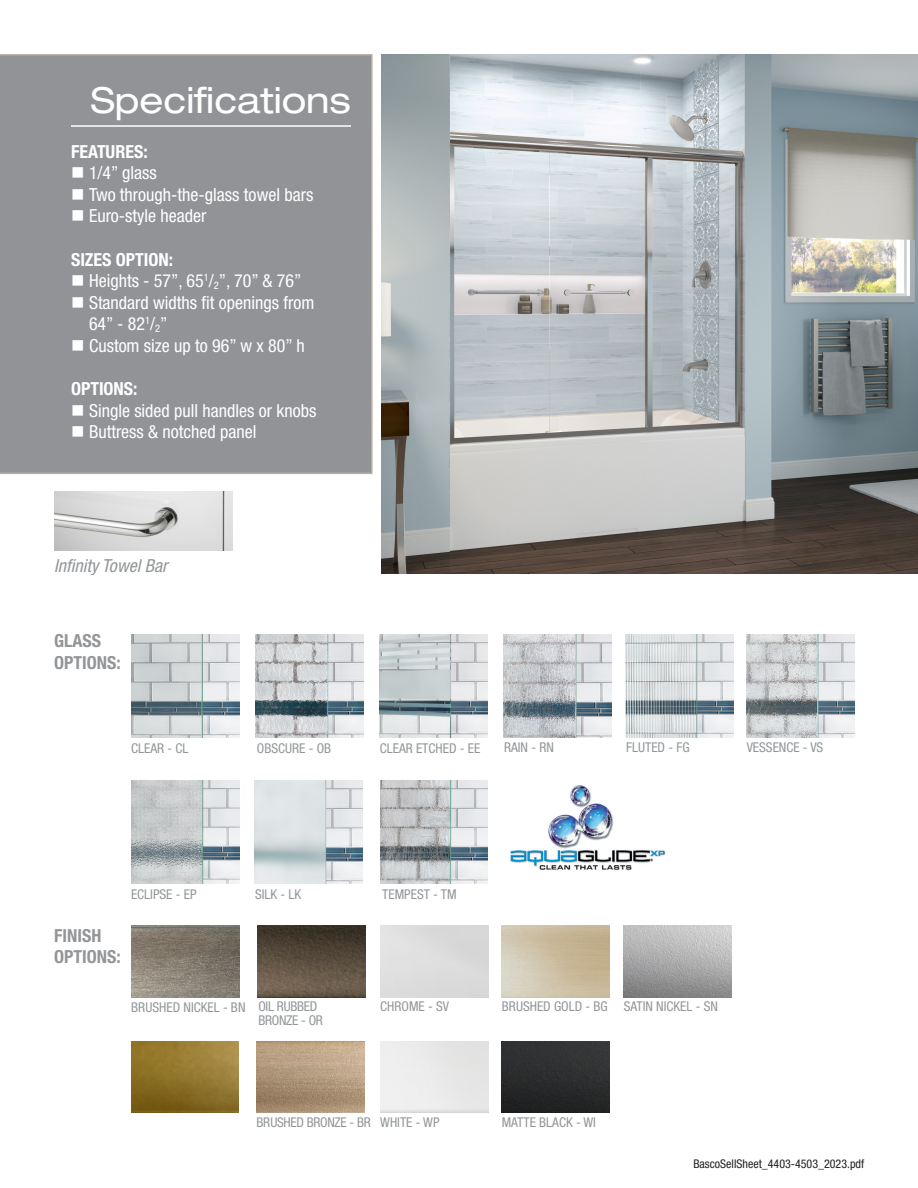
<style>
.page{position:relative;width:918px;height:1188px;background:#fff}
.page>*{position:absolute;margin:0;border:0;box-sizing:border-box;transform-origin:0 0}
.t1{font:expanded 36px "Helvetica Neue LT Std";color:#fff}
.t2{font:condensed 18px/21.6px "Helvetica Neue LT Std";color:#fff}
.t3{font:700 condensed 18px "Helvetica Neue LT Std";color:#fff}
.t4{font:700 condensed 18px "Helvetica Neue LT Std";color:#939698}
.t5{font:italic condensed 18px "Helvetica Neue LT Std";color:#939698}
.t6{font:condensed 13.5px "Helvetica Neue LT Std";color:#939698}
.t7{font:condensed 13.5px "Helvetica Neue LT Std";letter-spacing:-.02em;color:#939698}
.t8{font:condensed 12px "Helvetica Neue LT Std";color:#231f20}
</style>
<div class="page">
<img style="left:131px;top:926px;width:108px;height:71px">
<img style="left:257px;top:926px;width:108px;height:71px">
<img style="left:624px;top:926px;width:108px;height:71px">
<img style="left:257px;top:1041px;width:108px;height:71px">
<img style="left:131px;top:1041px;width:107px;height:71px">
<img style="left:502px;top:1041px;width:108px;height:72px">
<img style="left:380px;top:634px;width:108px;height:104px">
<img style="left:131px;top:634px;width:108px;height:104px">
<img style="left:625px;top:634px;width:108px;height:104px">
<img style="left:504px;top:634px;width:108px;height:104px">
<img style="left:747px;top:634px;width:108px;height:104px">
<img style="left:131px;top:780px;width:108px;height:103px">
<img style="left:380px;top:780px;width:108px;height:103px">
<img style="left:254px;top:780px;width:108px;height:103px">
<img style="left:256px;top:634px;width:108px;height:104px">
<img style="left:382px;top:54px;width:536px;height:519px">
<div style="left:0;top:54px;width:373px;height:420px;background:#919396"></div>
<hr style="left:71px;top:125px;width:280px;height:2px;background:#fff">
<img style="left:54px;top:491px;width:179px;height:60px">
<img style="left:510px;top:785px;width:156px;height:85px">
<p class="t1" style="left:91px;top:79px;width:262px">Specifications</p>
<p class="t3" style="left:71px;top:140px;width:78px">FEATURES:</p>
<p class="t2" style="left:71px;top:162px;width:87px">■ 1/4” glass</p>
<p class="t2" style="left:71px;top:183px;width:244px">■ Two through-the-glass towel bars</p>
<p class="t2" style="left:71px;top:205px;width:137px">■ Euro-style header</p>
<p class="t3" style="left:71px;top:248px;width:104px">SIZES OPTION:</p>
<p class="t2" style="left:71px;top:270px;width:232px">■ Heights - 57”, 65<sup>1</sup>/<sub>2</sub>”, 70” &amp; 76”</p>
<p class="t2" style="left:89px;top:291px;width:227px;text-indent:-18px">■ Standard widths fit openings from<br>64” - 82<sup>1</sup>/<sub>2</sub>”</p>
<p class="t2" style="left:71px;top:335px;width:235px">■ Custom size up to 96” w x 80” h</p>
<p class="t3" style="left:71px;top:378px;width:68px">OPTIONS:</p>
<p class="t2" style="left:71px;top:399px;width:247px">■ Single sided pull handles or knobs</p>
<p class="t2" style="left:71px;top:421px;width:187px">■ Buttress &amp; notched panel</p>
<p class="t5" style="left:54px;top:556px;width:115px">Infinity Towel Bar</p>
<p class="t4" style="left:54px;top:630px;width:49px">GLASS</p>
<p class="t4" style="left:54px;top:652px;width:68px">OPTIONS:</p>
<p class="t6" style="left:257px;top:740px;width:76px">OBSCURE - OB</p>
<p class="t6" style="left:380px;top:740px;width:102px">CLEAR ETCHED - EE</p>
<p class="t6" style="left:626px;top:739px;width:65px">FLUTED - FG</p>
<p class="t6" style="left:747px;top:739px;width:78px">VESSENCE - VS</p>
<p class="t6" style="left:131px;top:740px;width:59px">CLEAR - CL</p>
<p class="t6" style="left:504px;top:739px;width:51px">RAIN - RN</p>
<p class="t4" style="left:54px;top:924px;width:49px">FINISH</p>
<p class="t4" style="left:54px;top:946px;width:68px">OPTIONS:</p>
<p class="t6" style="left:131px;top:886px;width:67px">ECLIPSE - EP</p>
<p class="t6" style="left:255px;top:886px;width:48px">SILK - LK</p>
<p class="t6" style="left:382px;top:886px;width:76px">TEMPEST - TM</p>
<p class="t6" style="left:131px;top:999px;width:116px">BRUSHED NICKEL - BN</p>
<p class="t6" style="left:502px;top:999px;width:108px">BRUSHED GOLD - BG</p>
<p class="t7" style="left:258px;top:999px;width:61px">OIL RUBBED</p>
<p class="t7" style="left:258px;top:1012px;width:66px">BRONZE - OR</p>
<p class="t6" style="left:380px;top:999px;width:70px">CHROME - SV</p>
<p class="t6" style="left:624px;top:999px;width:96px">SATIN NICKEL - SN</p>
<p class="t7" style="left:257px;top:1114px;width:116px">BRUSHED BRONZE - BR</p>
<p class="t6" style="left:380px;top:1115px;width:61px">WHITE - WP</p>
<p class="t6" style="left:502px;top:1115px;width:96px">MATTE BLACK - WI</p>
<p class="t8" style="left:693px;top:1157px;width:172px">BascoSellSheet_4403-4503_2023.pdf</p>
</div>
